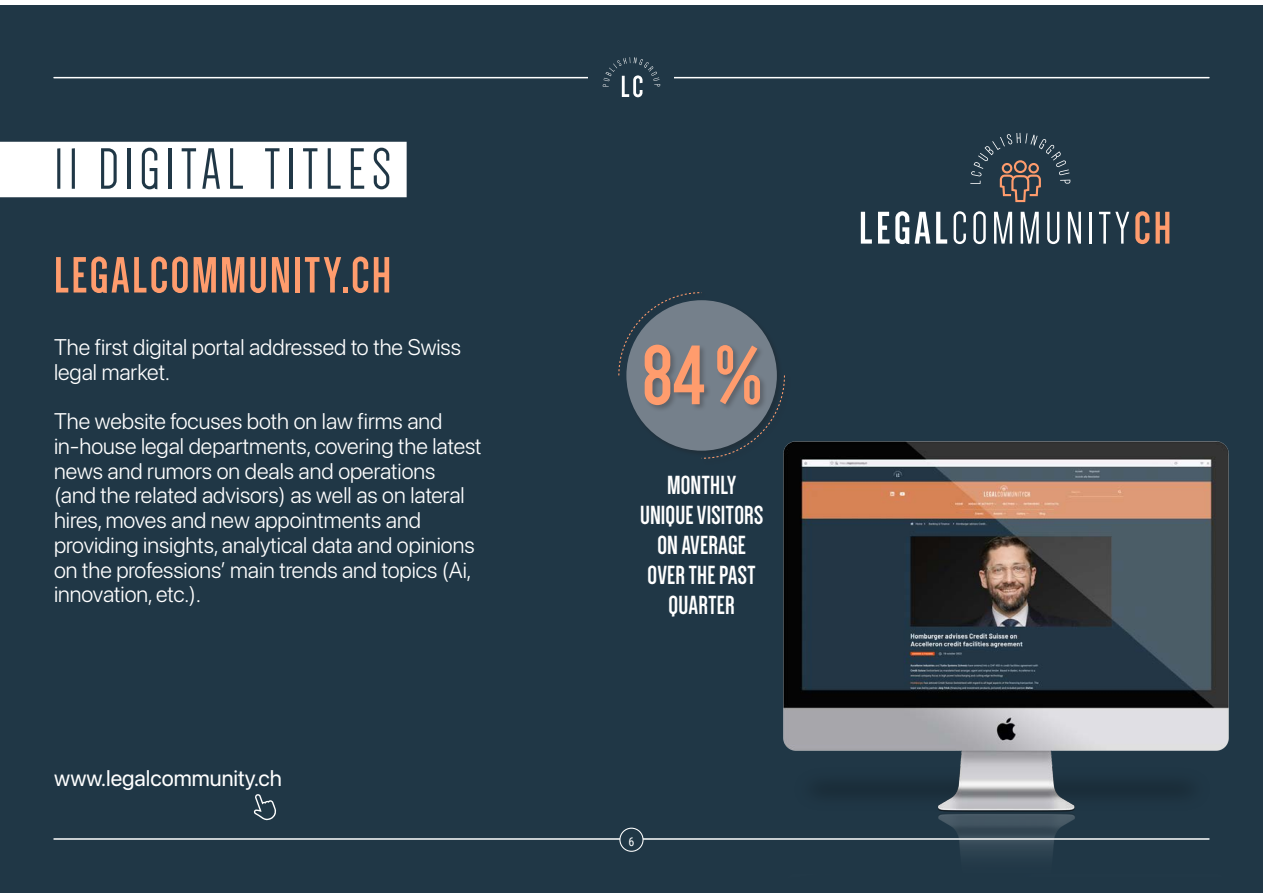
<style>
.page{position:relative;width:1263px;height:893px;background:#fff}
.page>*{position:absolute;margin:0;border:0;box-sizing:border-box;transform-origin:0 0}
.t1{font:700 87px "Dense";color:#ff9c6d}
.t2{font:60px "Dense";letter-spacing:.1em;color:#203746}
.t3{font:700 52.5px "Dense";letter-spacing:.05em;color:#ff9c6d}
.t4{font:700 27px/30px "Dense";letter-spacing:.015em;color:#fff;text-align:center}
.t5{font:300 22.5px/24.8px "SF Pro Display";color:#fff}
.t6{font:22.5px "SF Pro Display";color:#fff}
.t7{font:12px "Roboto Condensed";color:#fff}
</style>
<div class="page">
<div style="left:0;top:4px;width:1263px;height:889px;background:#203746"></div>
<hr style="left:54px;top:838px;width:1155px;height:2px;background:#fff">
<hr style="left:54px;top:77px;width:1155px;height:1px;background:#fff">
<div style="left:620px;top:828px;width:23px;height:23px;background:#203746;border-radius:50%"></div>
<div style="left:619px;top:828px;width:24px;height:24px;border:1px solid #fff;border-radius:50%"></div>
<div style="left:588px;top:40px;width:86px;height:77px;background:#203746"></div>
<svg style="left:603px;top:58px;width:57px;height:39px"></svg>
<div style="left:0;top:142px;width:407px;height:55px;background:#fff"></div>
<img style="left:756px;top:441px;width:473px;height:415px">
<svg style="left:253px;top:794px;width:23px;height:26px"></svg>
<div style="left:617px;top:292px;width:174px;height:174px;background:#231f20;opacity:.3"></div>
<svg style="left:618px;top:292px;width:167px;height:167px"></svg>
<div style="left:643px;top:343px;width:124px;height:69px;background:#231f20;opacity:.3"></div>
<svg style="left:861px;top:212px;width:11px;height:32px"></svg>
<svg style="left:878px;top:212px;width:11px;height:32px"></svg>
<svg style="left:895px;top:211px;width:35px;height:33px"></svg>
<svg style="left:936px;top:212px;width:11px;height:32px"></svg>
<svg style="left:953px;top:211px;width:13px;height:33px"></svg>
<svg style="left:973px;top:211px;width:13px;height:33px"></svg>
<svg style="left:994px;top:212px;width:18px;height:32px"></svg>
<svg style="left:1021px;top:212px;width:18px;height:32px"></svg>
<svg style="left:1047px;top:212px;width:12px;height:32px"></svg>
<svg style="left:1068px;top:212px;width:13px;height:32px"></svg>
<hr style="left:1089px;top:212px;width:3px;height:32px;background:#fff">
<svg style="left:1099px;top:212px;width:30px;height:32px"></svg>
<svg style="left:970px;top:133px;width:100px;height:69px"></svg>
<svg style="left:1155px;top:212px;width:14px;height:32px"></svg>
<svg style="left:1135px;top:211px;width:14px;height:33px"></svg>
<p class="t2" style="left:54px;top:140px;width:339px">11 DIGITAL TITLES</p>
<p class="t3" style="left:54px;top:249px;width:339px">LEGALCOMMUNITY.CH</p>
<p class="t5" style="left:54px;top:335px;width:408px">The first digital portal addressed to the Swiss legal market.</p>
<p class="t5" style="left:54px;top:409px;width:429px">The website focuses both on law firms and in-house legal departments, covering the latest news and rumors on deals and operations</p>
<p class="t5" style="left:54px;top:483px;width:422px">(and the related advisors) as well as on lateral hires, moves and new appointments and providing insights, analytical data and opinions on the professions’ main trends and topics (Ai, innovation, etc.).</p>
<p class="t6" style="left:54px;top:765px;width:229px">www.legalcommunity.ch</p>
<p class="t1" style="left:642px;top:333px;width:121px">84 %</p>
<p class="t4" style="left:667px;top:471px;width:71px">MONTHLY</p>
<p class="t4" style="left:640px;top:501px;width:125px">UNIQUE VISITORS</p>
<p class="t4" style="left:657px;top:531px;width:90px">ON AVERAGE</p>
<p class="t4" style="left:648px;top:561px;width:110px">OVER THE PAST<br>QUARTER</p>
<p class="t7" style="left:628px;top:833px;width:7px">6</p>
</div>
